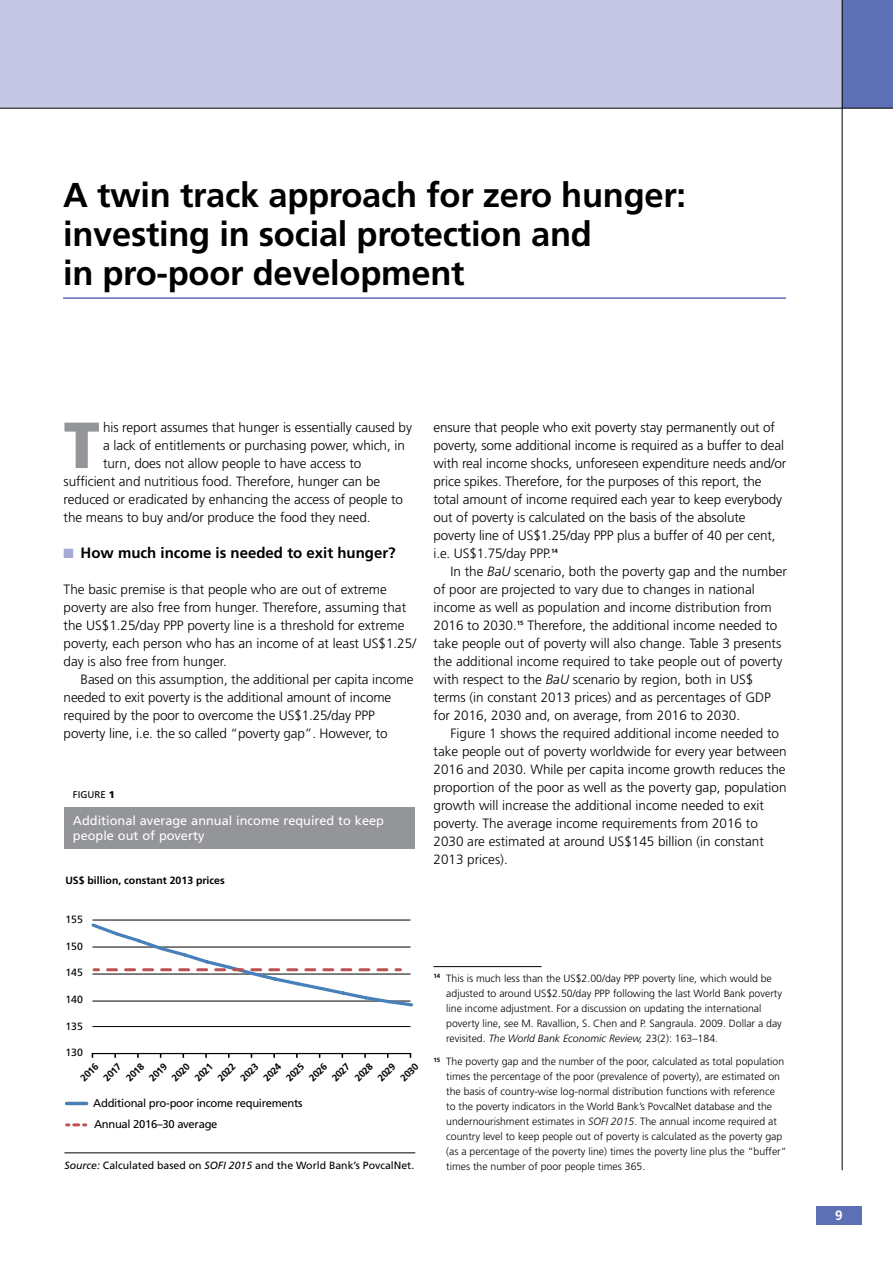
<style>
.page{position:relative;width:893px;height:1263px;background:#fff}
.page>*{position:absolute;margin:0;border:0;box-sizing:border-box;transform-origin:0 0}
.t1{font:900 65.1px "Frutiger LT Std";color:#939598}
.t2{font:700 34.5px/39px "Frutiger LT Std";letter-spacing:-.01em;color:#000}
.t3{font:700 15px "Frutiger LT Std";color:#000}
.t4{font:300 13.5px/18px "Frutiger LT Std";color:#000}
.t5{font:700 13.5px "Frutiger LT Std";color:#fff}
.t6{font:12.75px/15px "Frutiger LT Std";color:#fff}
.t7{font:11.25px/21.3px "Frutiger LT Std";letter-spacing:-.025em;color:#000}
.t8{font:300 10.5px/15px "Frutiger LT Std";color:#000}
.t9{font:10.5px "Frutiger LT Std";color:#000}
.t10{font:700 10.5px "Frutiger LT Std";color:#000}
.t11{font:700 9.75px "Frutiger LT Std";color:#000}
.t12{font:9.75px "Frutiger LT Std";color:#000}
.s1{color:#a4aad5}
.s2{font-weight:900}
.s3{font-style:italic}
</style>
<div class="page">
<div style="left:0;top:0;width:893px;height:108px;background:#c5c8e4"></div>
<div style="left:842px;top:0;width:51px;height:108px;background:#5d6fb5"></div>
<div style="left:816px;top:1206px;width:45px;height:18px;background:#5d6fb5"></div>
<hr style="left:842px;top:0;width:1px;height:1170px;background:#000">
<hr style="left:0;top:108px;width:893px;height:1px;background:#000">
<hr style="left:63px;top:297px;width:723px;height:2px;background:#5d6fb5">
<hr style="left:433px;top:966px;width:108px;height:1px;background:#000">
<div style="left:64px;top:807px;width:351px;height:41px;background:#939598"></div>
<hr style="left:64px;top:1152px;width:351px;height:1px;background:#000">
<hr style="left:92px;top:920px;width:318px;height:1px;background:#000">
<hr style="left:92px;top:1026px;width:318px;height:1px;background:#000">
<hr style="left:67px;top:1102px;width:20px;height:3px;background:#4880ba">
<svg style="left:67px;top:1123px;width:19px;height:3px"></svg>
<hr style="left:92px;top:1053px;width:319px;height:1px;background:#000">
<svg style="left:91px;top:923px;width:322px;height:84px"></svg>
<h2 class="t2" style="left:63px;top:175px;width:625px">A twin track approach for zero hunger: investing in social protection and<br>in pro-poor development</h2>
<h1 class="t1" style="left:64px;top:406px;width:38px">T</h1>
<p class="t4" style="left:103px;top:419px;width:310px">his report assumes that hunger is essentially caused by</p>
<p class="t4" style="left:103px;top:437px;width:303px">a lack of entitlements or purchasing power, which, in</p>
<p class="t4" style="left:103px;top:455px;width:260px">turn, does not allow people to have access to</p>
<p class="t4" style="left:64px;top:473px;width:318px">sufficient and nutritious food. Therefore, hunger can be</p>
<p class="t4" style="left:64px;top:491px;width:341px">reduced or eradicated by enhancing the access of people to</p>
<p class="t4" style="left:64px;top:509px;width:308px">the means to buy and/or produce the food they need.</p>
<p class="t3" style="left:64px;top:544px;width:334px"><span class="s1">■</span> How much income is needed to exit hunger?</p>
<p class="t4" style="left:64px;top:581px;width:354px">The basic premise is that people who are out of extreme poverty are also free from hunger. Therefore, assuming that the US$1.25/day PPP poverty line is a threshold for extreme poverty, each person who has an income of at least US$1.25/ day is also free from hunger.</p>
<p class="t4" style="left:64px;top:671px;width:351px;text-indent:17px">Based on this assumption, the additional per capita income needed to exit poverty is the additional amount of income required by the poor to overcome the US$1.25/day PPP poverty line, i.e. the so called “poverty gap”. However, to</p>
<p class="t12" style="left:73px;top:789px;width:43px">FIGURE <span class="s2">1</span></p>
<p class="t6" style="left:73px;top:813px;width:313px">Additional average annual income required to keep people out of poverty</p>
<p class="t10" style="left:65px;top:874px;width:161px">US$ billion, constant 2013 prices</p>
<p class="t9" style="left:65px;top:913px;width:19px">155</p>
<p class="t9" style="left:65px;top:940px;width:19px">150</p>
<p class="t9" style="left:65px;top:966px;width:19px">145</p>
<p class="t9" style="left:65px;top:993px;width:19px">140</p>
<p class="t9" style="left:65px;top:1020px;width:19px">135</p>
<p class="t9" style="left:65px;top:1047px;width:19px">130</p>
<p class="t11" style="left:78px;top:1075px;width:22px;rotate:-45deg">2016</p>
<p class="t11" style="left:101px;top:1075px;width:22px;rotate:-45deg">2017</p>
<p class="t11" style="left:124px;top:1075px;width:22px;rotate:-45deg">2018</p>
<p class="t11" style="left:147px;top:1075px;width:22px;rotate:-45deg">2019</p>
<p class="t11" style="left:170px;top:1075px;width:22px;rotate:-45deg">2020</p>
<p class="t11" style="left:192px;top:1075px;width:22px;rotate:-45deg">2021</p>
<p class="t11" style="left:215px;top:1075px;width:22px;rotate:-45deg">2022</p>
<p class="t11" style="left:238px;top:1075px;width:22px;rotate:-45deg">2023</p>
<p class="t11" style="left:261px;top:1075px;width:22px;rotate:-45deg">2024</p>
<p class="t11" style="left:284px;top:1075px;width:22px;rotate:-45deg">2025</p>
<p class="t11" style="left:307px;top:1075px;width:22px;rotate:-45deg">2026</p>
<p class="t11" style="left:330px;top:1075px;width:22px;rotate:-45deg">2027</p>
<p class="t11" style="left:352px;top:1075px;width:22px;rotate:-45deg">2028</p>
<p class="t11" style="left:375px;top:1075px;width:22px;rotate:-45deg">2029</p>
<p class="t11" style="left:398px;top:1075px;width:22px;rotate:-45deg">2030</p>
<p class="t7" style="left:93px;top:1092px;width:211px">Additional pro-poor income requirements<br>Annual 2016–30 average</p>
<p class="t9" style="left:64px;top:1159px;width:351px"><span class="s3">Source:</span> Calculated based on <span class="s3">SOFI 2015</span> and the World Bank’s PovcalNet.</p>
<p class="t4" style="left:433px;top:418px;width:354px">ensure that people who exit poverty stay permanently out of poverty, some additional income is required as a buffer to deal with real income shocks, unforeseen expenditure needs and/or price spikes. Therefore, for the purposes of this report, the total amount of income required each year to keep everybody out of poverty is calculated on the basis of the absolute poverty line of US$1.25/day PPP plus a buffer of 40 per cent, i.e. US$1.75/day PPP.<sup>14</sup></p>
<p class="t4" style="left:433px;top:563px;width:355px;text-indent:17px">In the <span class="s3">BaU</span> scenario, both the poverty gap and the number of poor are projected to vary due to changes in national income as well as population and income distribution from 2016 to 2030.<sup>15</sup> Therefore, the additional income needed to take people out of poverty will also change. Table 3 presents the additional income required to take people out of poverty with respect to the <span class="s3">BaU</span> scenario by region, both in US$ terms (in constant 2013 prices) and as percentages of GDP for 2016, 2030 and, on average, from 2016 to 2030.</p>
<p class="t4" style="left:433px;top:725px;width:355px;text-indent:17px">Figure 1 shows the required additional income needed to take people out of poverty worldwide for every year between 2016 and 2030. While per capita income growth reduces the proportion of the poor as well as the poverty gap, population growth will increase the additional income needed to exit poverty. The average income requirements from 2016 to 2030 are estimated at around US$145 billion (in constant 2013 prices).</p>
<p class="t8" style="left:446px;top:971px;width:337px;text-indent:-13px"><sup>14</sup> This is much less than the US$2.00/day PPP poverty line, which would be adjusted to around US$2.50/day PPP following the last World Bank poverty line income adjustment. For a discussion on updating the international poverty line, see M. Ravallion, S. Chen and P. Sangraula. 2009. Dollar a day revisited. <span class="s3">The World Bank Economic Review,</span> 23(2): 163–184.</p>
<p class="t8" style="left:446px;top:1054px;width:342px;text-indent:-13px"><sup>15</sup> The poverty gap and the number of the poor, calculated as total population times the percentage of the poor (prevalence of poverty), are estimated on the basis of country-wise log-normal distribution functions with reference to the poverty indicators in the World Bank’s PovcalNet database and the undernourishment estimates in <span class="s3">SOFI 2015</span>. The annual income required at country level to keep people out of poverty is calculated as the poverty gap (as a percentage of the poverty line) times the poverty line plus the “buffer” times the number of poor people times 365.</p>
<p class="t5" style="left:835px;top:1207px;width:9px">9</p>
</div>
